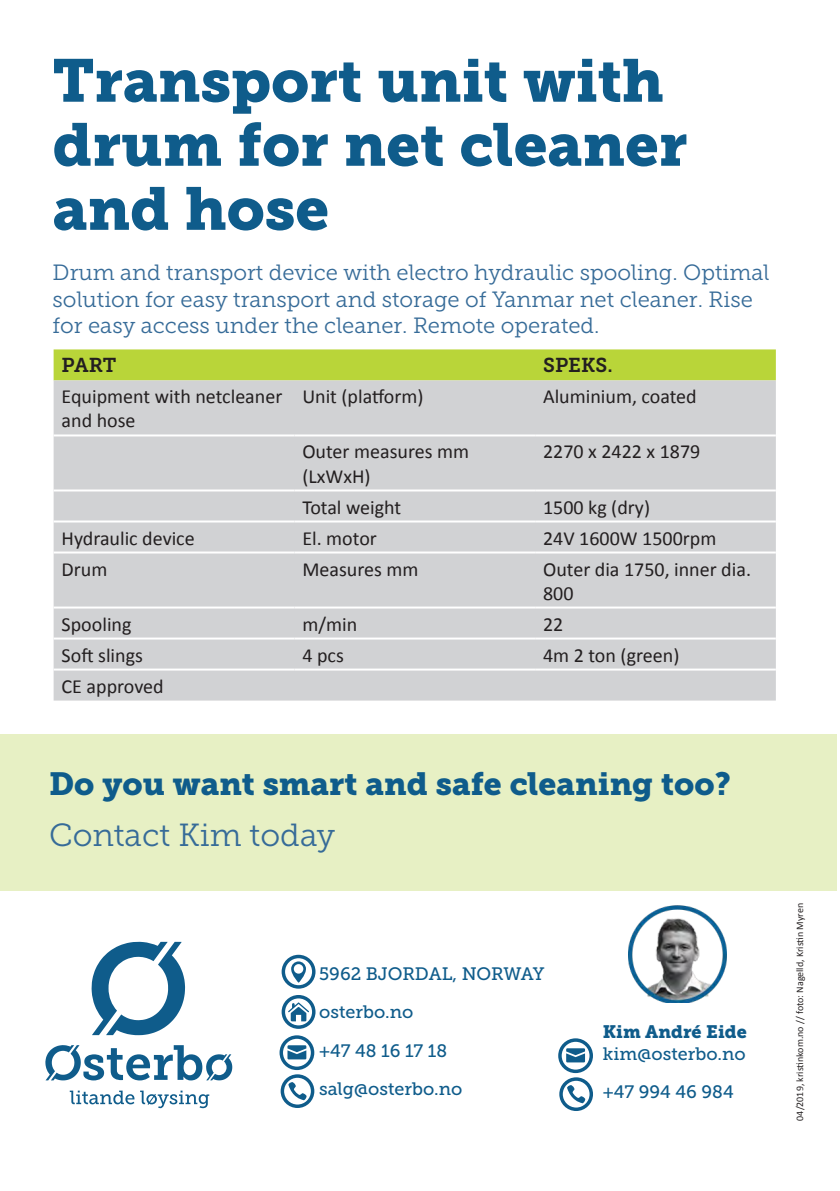
<style>
.page{position:relative;width:840px;height:1191px;background:#fff}
.page>*{position:absolute;margin:0;border:0;box-sizing:border-box;transform-origin:0 0}
.overskrift{font:60px/64px "Museo Slab 900";color:#0f5c8b}
.overskrift-2{font:31.8px "Museo Slab 900";color:#0f5c8b}
.t1{font:31.8px "Museo Slab 300";color:#366b98}
.ingress{font:22px/26.4px "Museo Slab 300";color:#366b98}
.t2{font:20px/24px "Calibri";color:#231f20}
.t3{font:20px "Museo Slab 700";color:#231f20}
.kontakt{font:18px "Museo Slab 500";color:#0f5c8b}
.Grunnleggende_avsnit{font:18px "Museo Slab 500";letter-spacing:-.005em;color:#0f5c8b}
.kontakt-2{font:18px "Museo Slab 900";color:#0f5c8b}
.Grunnleggende_avsnit-2{font:10px "Calibri";color:#231f20}
</style>
<div class="page">
<div style="left:0;top:734px;width:835px;height:157px;background:#e7f0c4"></div>
<div style="left:281px;top:954px;width:34px;height:34px;border:3px solid #0f5c8b;border-radius:50%"></div>
<svg style="left:291px;top:961px;width:15px;height:21px"></svg>
<div style="left:558px;top:1038px;width:34px;height:35px;border:3px solid #0f5c8b;border-radius:50%"></div>
<svg style="left:566px;top:1048px;width:18px;height:14px"></svg>
<div style="left:279px;top:1035px;width:35px;height:35px;border:3px solid #0f5c8b;border-radius:50%"></div>
<svg style="left:287px;top:1045px;width:19px;height:14px"></svg>
<div style="left:281px;top:995px;width:34px;height:33px;border:3px solid #0f5c8b;border-radius:50%"></div>
<svg style="left:288px;top:1002px;width:21px;height:19px"></svg>
<svg style="left:566px;top:1085px;width:19px;height:18px"></svg>
<div style="left:559px;top:1077px;width:33px;height:34px;border:3px solid #0f5c8b;border-radius:50%"></div>
<svg style="left:288px;top:1082px;width:18px;height:18px"></svg>
<div style="left:280px;top:1074px;width:34px;height:34px;border:3px solid #0f5c8b;border-radius:50%"></div>
<img style="left:628px;top:905px;width:97px;height:97px">
<svg style="left:91px;top:941px;width:94px;height:94px"></svg>
<svg style="left:45px;top:1045px;width:187px;height:35px"></svg>
<svg style="left:70px;top:1090px;width:64px;height:14px"></svg>
<svg style="left:140px;top:1090px;width:69px;height:18px"></svg>
<div style="left:54px;top:349px;width:721px;height:31px;background:#b9d539"></div>
<div style="left:54px;top:380px;width:721px;height:320px;background:#d1d2d4"></div>
<hr style="left:54px;top:434px;width:240px;height:2px;background:#fff">
<hr style="left:294px;top:434px;width:241px;height:2px;background:#fff">
<hr style="left:535px;top:434px;width:240px;height:2px;background:#fff">
<hr style="left:54px;top:489px;width:240px;height:2px;background:#fff">
<hr style="left:294px;top:489px;width:241px;height:2px;background:#fff">
<hr style="left:535px;top:489px;width:240px;height:2px;background:#fff">
<hr style="left:54px;top:520px;width:240px;height:2px;background:#fff">
<hr style="left:294px;top:520px;width:241px;height:2px;background:#fff">
<hr style="left:535px;top:520px;width:240px;height:2px;background:#fff">
<hr style="left:54px;top:551px;width:240px;height:2px;background:#fff">
<hr style="left:294px;top:551px;width:241px;height:2px;background:#fff">
<hr style="left:535px;top:551px;width:240px;height:2px;background:#fff">
<hr style="left:54px;top:606px;width:240px;height:2px;background:#fff">
<hr style="left:294px;top:606px;width:241px;height:2px;background:#fff">
<hr style="left:535px;top:606px;width:240px;height:2px;background:#fff">
<hr style="left:54px;top:637px;width:240px;height:2px;background:#fff">
<hr style="left:294px;top:637px;width:241px;height:2px;background:#fff">
<hr style="left:535px;top:637px;width:240px;height:2px;background:#fff">
<hr style="left:54px;top:668px;width:240px;height:2px;background:#fff">
<hr style="left:294px;top:668px;width:241px;height:2px;background:#fff">
<hr style="left:535px;top:668px;width:240px;height:2px;background:#fff">
<p class="overskrift" style="left:53px;top:49px;width:636px">Transport unit with drum for net cleaner and hose</p>
<p class="ingress" style="left:53px;top:260px;width:717px">Drum and transport device with electro hydraulic spooling. Optimal solution for easy transport and storage of Yanmar net cleaner. Rise for easy access under the cleaner. Remote operated.</p>
<p class="t3" style="left:62px;top:354px;width:56px">PART</p>
<p class="t3" style="left:543px;top:354px;width:71px">SPEKS.</p>
<p class="t2" style="left:62px;top:384px;width:222px">Equipment with netcleaner and hose</p>
<p class="t2" style="left:302px;top:384px;width:123px">Unit (platform)</p>
<p class="t2" style="left:543px;top:384px;width:155px">Aluminium, coated</p>
<p class="t2" style="left:302px;top:439px;width:168px">Outer measures mm (LxWxH)</p>
<p class="t2" style="left:543px;top:439px;width:159px">2270 x 2422 x 1879</p>
<p class="t2" style="left:302px;top:494px;width:100px">Total weight</p>
<p class="t2" style="left:543px;top:494px;width:108px">1500 kg (dry)</p>
<p class="t2" style="left:62px;top:525px;width:134px">Hydraulic device</p>
<p class="t2" style="left:302px;top:525px;width:76px">El. motor</p>
<p class="t2" style="left:543px;top:525px;width:175px">24V 1600W 1500rpm</p>
<p class="t2" style="left:62px;top:556px;width:47px">Drum</p>
<p class="t2" style="left:302px;top:556px;width:117px">Measures mm</p>
<p class="t2" style="left:543px;top:556px;width:209px">Outer dia 1750, inner dia.<br>800</p>
<p class="t2" style="left:62px;top:611px;width:71px">Spooling</p>
<p class="t2" style="left:302px;top:611px;width:56px">m/min</p>
<p class="t2" style="left:543px;top:611px;width:22px">22</p>
<p class="t2" style="left:62px;top:642px;width:83px">Soft slings</p>
<p class="t2" style="left:302px;top:642px;width:43px">4 pcs</p>
<p class="t2" style="left:543px;top:642px;width:138px">4m 2 ton (green)</p>
<p class="t2" style="left:62px;top:673px;width:103px">CE approved</p>
<p class="overskrift-2" style="left:49px;top:765px;width:682px">Do you want smart and safe cleaning too?</p>
<p class="t1" style="left:49px;top:818px;width:287px">Contact Kim today</p>
<p class="Grunnleggende_avsnit" style="left:319px;top:963px;width:227px">5962 BJORDAL, NORWAY</p>
<p class="kontakt" style="left:319px;top:1002px;width:96px">osterbo.no</p>
<p class="kontakt" style="left:319px;top:1040px;width:129px">+47 48 16 17 18</p>
<p class="kontakt" style="left:319px;top:1078px;width:145px">salg@osterbo.no</p>
<p class="kontakt-2" style="left:602px;top:1021px;width:145px">Kim André Eide</p>
<p class="kontakt" style="left:602px;top:1043px;width:144px">kim@osterbo.no</p>
<p class="kontakt" style="left:602px;top:1082px;width:132px">+47 994 46 984</p>
<p class="Grunnleggende_avsnit-2" style="left:792px;top:1120px;width:219px;rotate:-90deg">04/2019, kristinkom.no // foto: Nagelld, Kristin Myren</p>
</div>
